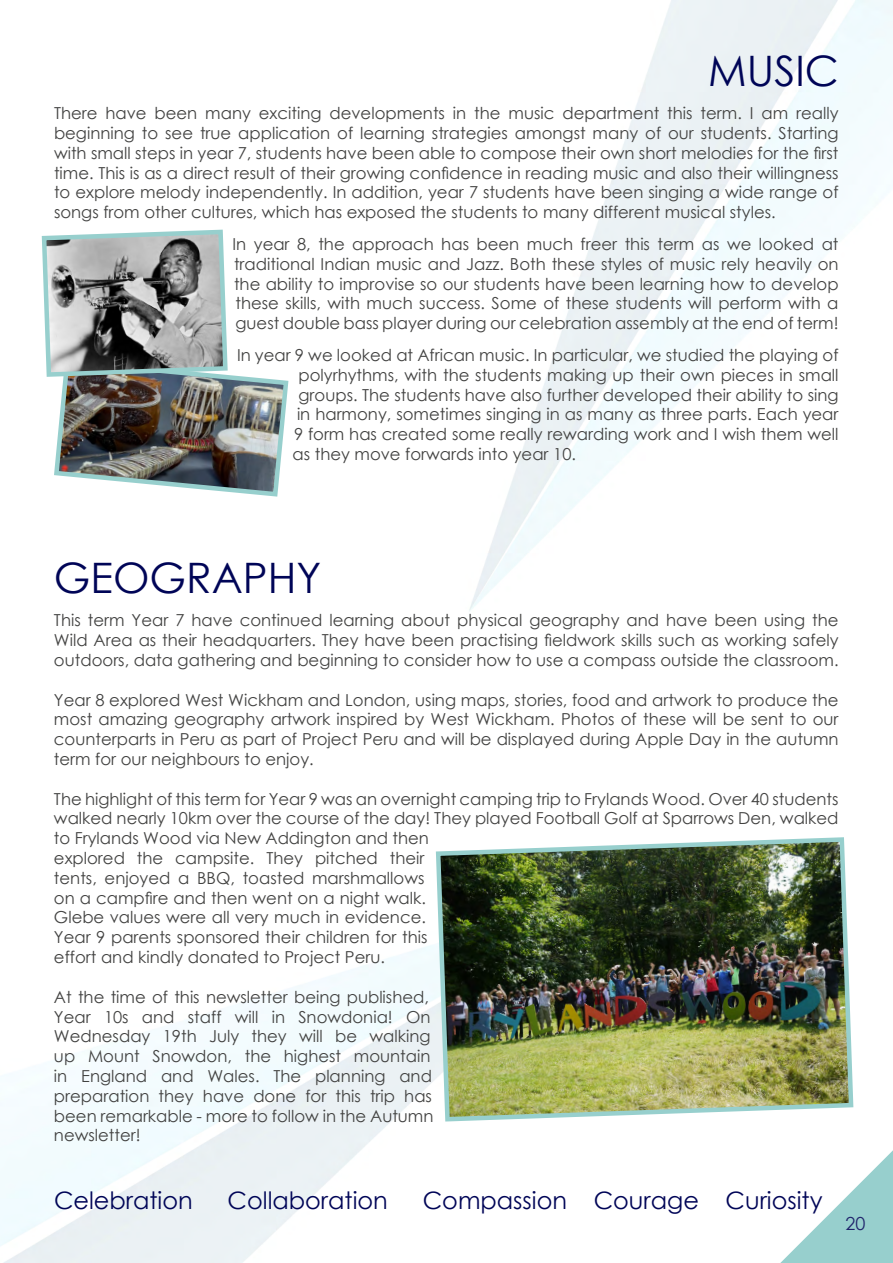
<style>
.page{position:relative;width:893px;height:1263px;background:#fff}
.page>*{position:absolute;margin:0;border:0;box-sizing:border-box;transform-origin:0 0}
.t1{font:42px "Century Gothic";color:#000557}
.t2{font:24px "Century Gothic";color:#000557}
.t3{font:18px "Century Gothic";color:#1f236b}
.t4{font:16.5px/19.8px "Century Gothic";color:#424241;text-align:justify}
</style>
<div class="page">
<svg style="left:780px;top:1150px;width:113px;height:113px"></svg>
<img style="left:433px;top:837px;width:421px;height:285px">
<img style="left:41px;top:229px;width:248px;height:268px">
<h1 class="t1" style="left:708px;top:41px;width:132px">MUSIC</h1>
<p class="t4" style="left:54px;top:103px;width:786px">There have been many exciting developments in the music department this term. I am really beginning to see true application of learning strategies amongst many of our students. Starting with small steps in year 7, students have been able to compose their own short melodies for the first time. This is as a direct result of their growing confidence in reading music and also their willingness to explore melody independently. In addition, year 7 students have been singing a wide range of songs from other cultures, which has exposed the students to many different musical styles.</p>
<p class="t4" style="left:232px;top:234px;width:608px">In year 8, the approach has been much freer this term as we looked at traditional Indian music and Jazz. Both these styles of music rely heavily on the ability to improvise so our students have been learning how to develop these skills, with much success. Some of these students will perform with a guest double bass player during our celebration assembly at the end of term!</p>
<p class="t4" style="left:237px;top:345px;width:603px">In year 9 we looked at African music. In particular, we studied the playing of</p>
<p class="t4" style="left:298px;top:365px;width:541px">polyrhythms, with the students making up their own pieces in small</p>
<p class="t4" style="left:298px;top:384px;width:542px">groups. The students have also further developed their ability to sing</p>
<p class="t4" style="left:297px;top:404px;width:543px">in harmony, sometimes singing in as many as three parts. Each year</p>
<p class="t4" style="left:294px;top:424px;width:546px">9 form has created some really rewarding work and I wish them well</p>
<p class="t4" style="left:292px;top:444px;width:285px">as they move forwards into year 10.</p>
<h1 class="t1" style="left:54px;top:548px;width:269px">GEOGRAPHY</h1>
<p class="t4" style="left:54px;top:610px;width:786px">This term Year 7 have continued learning about physical geography and have been using the Wild Area as their headquarters. They have been practising fieldwork skills such as working safely outdoors, data gathering and beginning to consider how to use a compass outside the classroom.</p>
<p class="t4" style="left:54px;top:689px;width:786px">Year 8 explored West Wickham and London, using maps, stories, food and artwork to produce the most amazing geography artwork inspired by West Wickham. Photos of these will be sent to our counterparts in Peru as part of Project Peru and will be displayed during Apple Day in the autumn term for our neighbours to enjoy.</p>
<p class="t4" style="left:54px;top:788px;width:786px;text-align:left">The highlight of this term for Year 9 was an overnight camping trip to Frylands Wood. Over 40 students walked nearly 10km over the course of the day! They played Football Golf at Sparrows Den, walked to Frylands Wood via New Addington and then<br>explored the campsite. They pitched their<br>tents, enjoyed a BBQ, toasted marshmallows<br>on a campfire and then went on a night walk.<br>Glebe values were all very much in evidence.<br>Year 9 parents sponsored their children for this<br>effort and kindly donated to Project Peru.</p>
<p class="t4" style="left:54px;top:986px;width:381px;text-align:left">At the time of this newsletter being published, Year 10s and staff will in Snowdonia! On Wednesday 19th July they will be walking up Mount Snowdon, the highest mountain in England and Wales. The planning and preparation they have done for this trip has been remarkable - more to follow in the Autumn newsletter!</p>
<h2 class="t2" style="left:54px;top:1183px;width:140px">Celebration</h2>
<h2 class="t2" style="left:228px;top:1183px;width:162px">Collaboration</h2>
<h2 class="t2" style="left:423px;top:1183px;width:401px">Compassion Courage Curiosity</h2>
<p class="t3" style="left:845px;top:1211px;width:21px">20</p>
</div>
